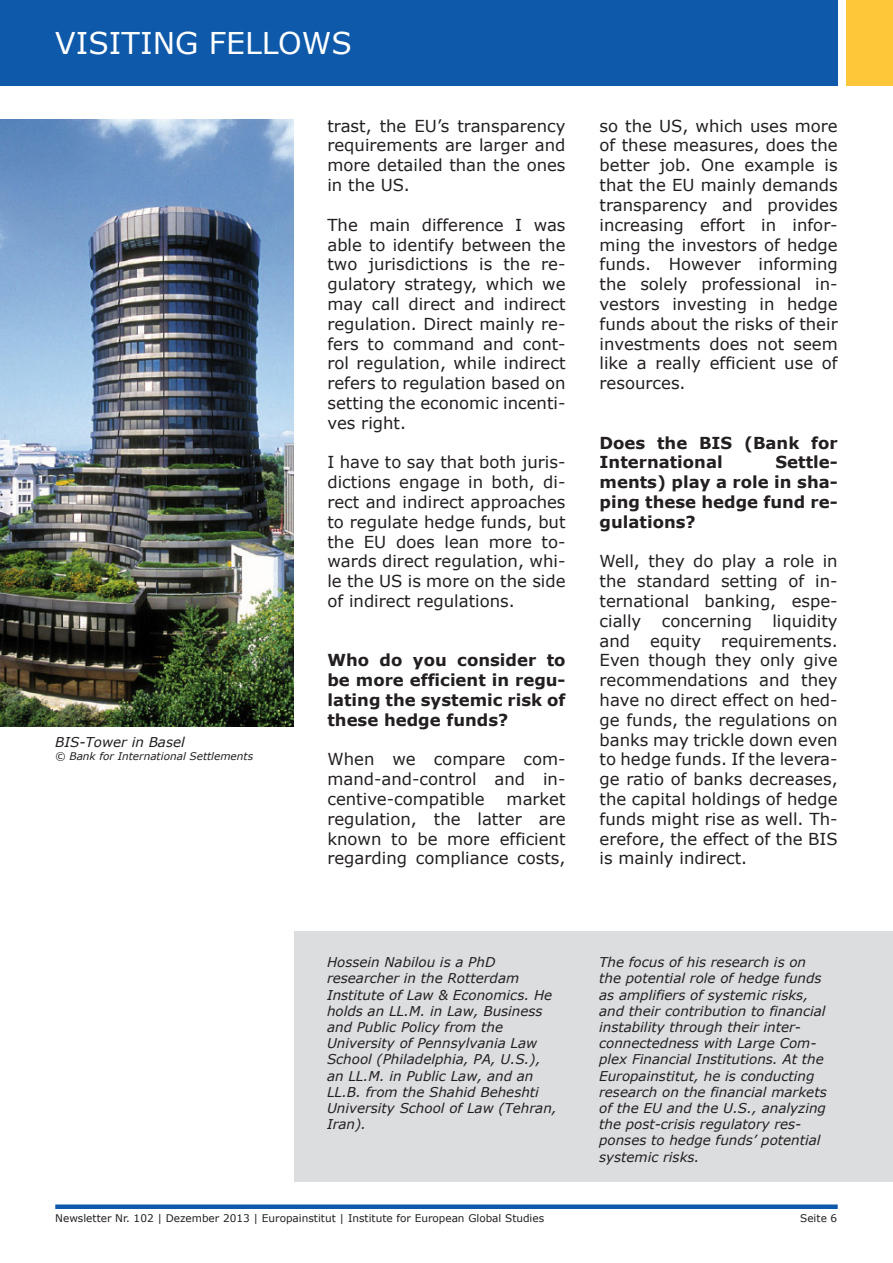
<style>
.page{position:relative;width:893px;height:1263px;background:#fff}
.page>*{position:absolute;margin:0;border:0;box-sizing:border-box;transform-origin:0 0}
.t1{font:30px "Verdana";color:#fff}
.t2{font:16.5px/19.8px "Verdana";color:#231f20;text-align:justify}
.t3{font:700 16.5px/19.8px "Verdana";color:#231f20;text-align:justify}
.t4{font:italic 13.5px/16.2px "Verdana";color:#231f20}
.t5{font:10.5px "Verdana";color:#231f20}
.t6{font:italic 10.5px "Verdana";color:#231f20}
</style>
<div class="page">
<div style="left:0;top:0;width:838px;height:85px;background:#0e59a9"></div>
<div style="left:55px;top:1204px;width:783px;height:5px;background:#0e59a9"></div>
<div style="left:846px;top:0;width:47px;height:85px;background:#fec73a"></div>
<div style="left:294px;top:931px;width:599px;height:251px;background:#dcdddf"></div>
<img style="left:0;top:119px;width:293px;height:607px">
<p class="t1" style="left:55px;top:22px;width:298px">VISITING FELLOWS</p>
<p class="t4" style="left:55px;top:734px;width:131px">BIS-Tower in Basel</p>
<p class="t6" style="left:55px;top:749px;width:199px">© Bank for International Settlements</p>
<p class="t2" style="left:327px;top:116px;width:240px">trast, the EU’s transparency requirements are larger and more detailed than the ones in the US.</p>
<p class="t2" style="left:327px;top:215px;width:240px">The main difference I was able to identify between the two jurisdictions is the re&shy;gulatory strategy, which we may call direct and indirect regulation. Direct mainly re&shy;fers to command and cont&shy;rol regulation, while indirect refers to regulation based on setting the economic incenti&shy;ves right.</p>
<p class="t2" style="left:327px;top:452px;width:240px">I have to say that both juris&shy;dictions engage in both, di&shy;rect and indirect approaches to regulate hedge funds, but the EU does lean more to&shy;wards direct regulation, whi&shy;le the US is more on the side of indirect regulations.</p>
<p class="t3" style="left:327px;top:650px;width:240px">Who do you consider to be more efficient in regu&shy;lating the systemic risk of these hedge funds?</p>
<p class="t2" style="left:327px;top:749px;width:240px">When we compare com&shy;mand-and-control and in&shy;centive-compatible</p>
<p class="t2" style="left:327px;top:789px;width:240px;text-indent:179px">market regulation, the latter are known to be more efficient regarding compliance costs,</p>
<p class="t2" style="left:600px;top:116px;width:240px">so the US, which uses more of these measures, does the better job. One example is that the EU mainly demands transparency and provides increasing effort in infor&shy;ming the investors of hedge funds. However informing the solely professional in&shy;vestors investing in hedge funds about the risks of their investments does not seem like a really efficient use of resources.</p>
<p class="t3" style="left:600px;top:432px;width:240px">Does the BIS (Bank for<br>International</p>
<p class="t3" style="left:600px;top:452px;width:240px;text-indent:176px">Settle&shy;ments) play a role in sha&shy;ping these hedge fund re&shy;gulations?</p>
<p class="t2" style="left:600px;top:551px;width:240px">Well, they do play a role in the standard setting of in&shy;ternational banking, espe&shy;cially concerning liquidity and equity requirements.<br>Even though they only give recommendations and they have no direct effect on hed&shy;ge funds, the regulations on banks may trickle down even to hedge funds. If the levera&shy;ge ratio of banks decreases, the capital holdings of hedge funds might rise as well. Th&shy;erefore, the effect of the BIS is mainly indirect.</p>
<p class="t4" style="left:327px;top:954px;width:231px">Hossein Nabilou is a PhD researcher in the Rotterdam<br>Institute of Law &amp; Economics. He holds an LL.M. in Law, Business and Public Policy from the<br>University of Pennsylvania Law<br>School (Philadelphia, PA, U.S.), an LL.M. in Public Law, and an<br>LL.B. from the Shahid Beheshti<br>University School of Law (Tehran,<br>Iran).</p>
<p class="t4" style="left:599px;top:954px;width:229px">The focus of his research is on the potential role of hedge funds as amplifiers of systemic risks, and their contribution to financial instability through their inter&shy;connectedness with Large Com&shy;plex Financial Institutions. At the<br>Europainstitut, he is conducting research on the financial markets of the EU and the U.S., analyzing the post-crisis regulatory res&shy;ponses to hedge funds’ potential systemic risks.</p>
<p class="t5" style="left:55px;top:1210px;width:490px">Newsletter Nr. 102 | Dezember 2013 | Europainstitut | Institute for European Global Studies</p>
<p class="t5" style="left:800px;top:1211px;width:39px">Seite 6</p>
</div>
